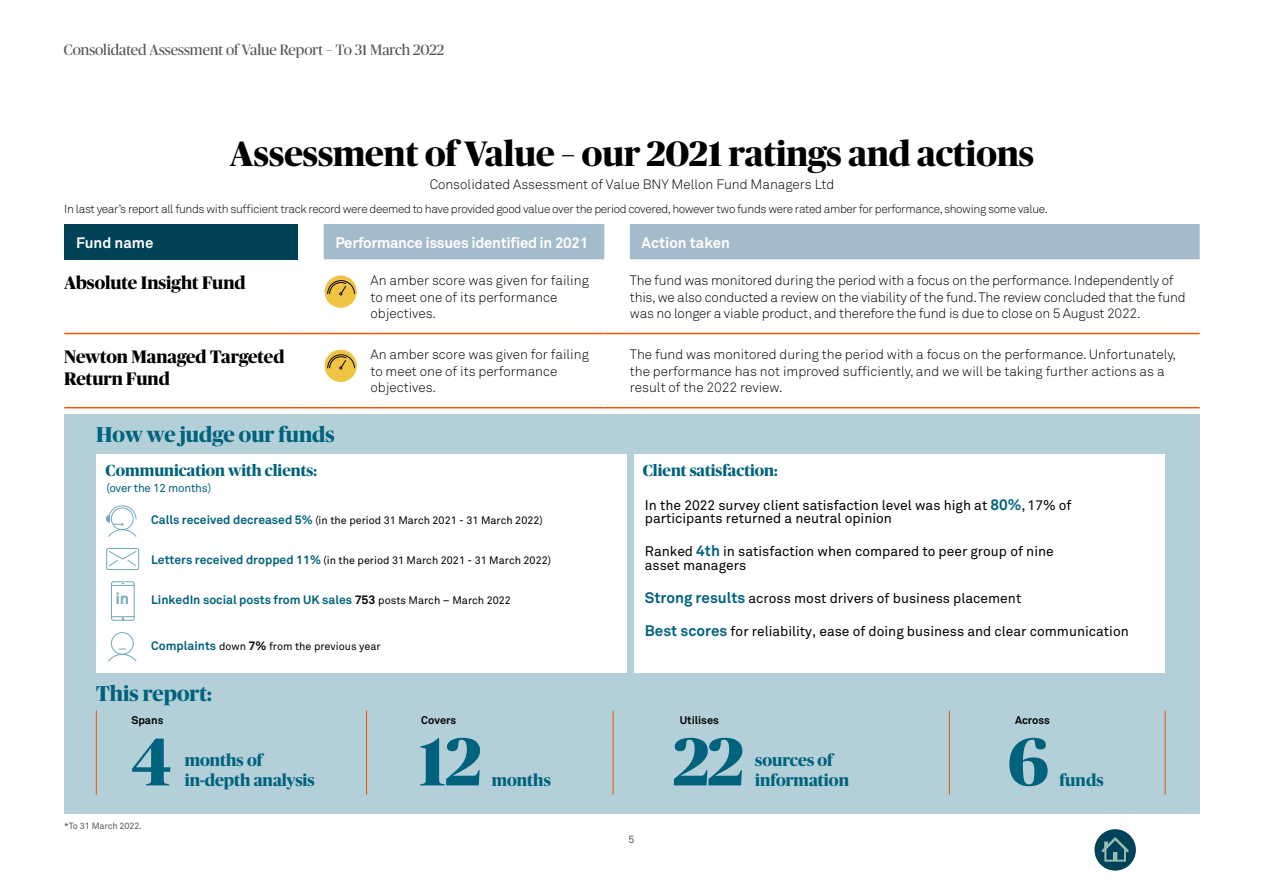
<style>
.page{position:relative;width:1263px;height:893px;background:#fff}
.page>*{position:absolute;margin:0;border:0;box-sizing:border-box;transform-origin:0 0}
.t1{font:700 67.5px "Publico Banner";color:#00627d}
.t2{font:700 35.25px "Publico Banner";color:#000}
.t3{font:700 21.45px "Publico Banner";color:#00627d}
.t4{font:700 18px/21.1px "Publico Banner";color:#000}
.t5{font:700 16.8px/20.1px "Publico Banner";color:#00627d}
.t6{font:700 16.05px "Publico Banner";color:#00627d}
.t7{font:700 16.05px "Akkurat Pro";color:#73a8bb}
.t8{font:15px "Publico Banner";color:#575756}
.t9{font:700 15px "Akkurat Pro";letter-spacing:-.02em;color:#fff}
.t10{font:700 15px "Akkurat Pro";color:#fff}
.t11{font:13.8px/13.5px "Akkurat Pro";color:#000}
.t12{font:13.5px/16.5px "Akkurat Light Pro";letter-spacing:-.005em;color:#000}
.t13{font:700 12.15px "Akkurat Pro";color:#00627d}
.t14{font:11.85px "Akkurat Light Pro";letter-spacing:-.03em;color:#000}
.t15{font:11.55px "Akkurat Pro";letter-spacing:-.02em;color:#00627d}
.t16{font:700 11.1px "Akkurat Pro";color:#000}
.t17{font:10.8px "Akkurat Pro";color:#000}
.t18{font:10.5px "Akkurat Pro";color:#575756}
.t19{font:9px "Akkurat Pro";letter-spacing:-.01em;color:#575756}
.s1{font-weight:700;font-size:12.15px;color:#00627d}
.s2{color:#000}
.s3{font-weight:400;font-size:10.8px;color:#000}
.s4{font-weight:700;font-size:12.15px}
.s5{font-weight:700;font-size:15.15px;color:#00627d}
</style>
<div class="page">
<div style="left:64px;top:414px;width:1135px;height:400px;background:#b3d0d8"></div>
<div style="left:635px;top:454px;width:530px;height:219px;background:#fff"></div>
<div style="left:96px;top:454px;width:531px;height:219px;background:#fff"></div>
<hr style="left:366px;top:710px;width:1px;height:84px;background:#ea560d">
<hr style="left:96px;top:710px;width:1px;height:84px;background:#ea560d">
<hr style="left:1165px;top:710px;width:1px;height:84px;background:#ea560d">
<hr style="left:612px;top:710px;width:2px;height:84px;background:#ea560d">
<hr style="left:949px;top:710px;width:1px;height:84px;background:#ea560d">
<svg style="left:106px;top:548px;width:33px;height:22px"></svg>
<svg style="left:106px;top:505px;width:31px;height:32px"></svg>
<svg style="left:108px;top:632px;width:29px;height:30px"></svg>
<svg style="left:111px;top:581px;width:24px;height:40px"></svg>
<div style="left:64px;top:224px;width:234px;height:35px;background:#004258"></div>
<div style="left:324px;top:224px;width:876px;height:35px;background:#a3bbca"></div>
<hr style="left:64px;top:333px;width:234px;height:1px;background:#ea560d">
<svg style="left:298px;top:333px;width:26px;height:1px"></svg>
<hr style="left:324px;top:333px;width:46px;height:1px;background:#ea560d">
<hr style="left:370px;top:333px;width:234px;height:1px;background:#ea560d">
<svg style="left:604px;top:333px;width:26px;height:1px"></svg>
<hr style="left:630px;top:333px;width:570px;height:1px;background:#ea560d">
<hr style="left:64px;top:407px;width:234px;height:1px;background:#ea560d">
<svg style="left:298px;top:407px;width:26px;height:1px"></svg>
<hr style="left:324px;top:407px;width:46px;height:1px;background:#ea560d">
<hr style="left:370px;top:407px;width:234px;height:1px;background:#ea560d">
<svg style="left:604px;top:407px;width:26px;height:1px"></svg>
<hr style="left:630px;top:407px;width:570px;height:1px;background:#ea560d">
<div style="left:324px;top:275px;width:33px;height:33px;background:#f0c343;border-radius:50%"></div>
<div style="left:324px;top:275px;width:34px;height:34px;border:1px solid #fff;border-radius:50%"></div>
<svg style="left:327px;top:280px;width:28px;height:15px"></svg>
<div style="left:324px;top:349px;width:33px;height:33px;background:#f0c343;border-radius:50%"></div>
<div style="left:324px;top:349px;width:34px;height:34px;border:1px solid #fff;border-radius:50%"></div>
<svg style="left:327px;top:354px;width:28px;height:15px"></svg>
<div style="left:1094px;top:829px;width:42px;height:42px;background:#004258;border-radius:50%"></div>
<svg style="left:1101px;top:837px;width:28px;height:25px"></svg>
<p class="t8" style="left:64px;top:39px;width:382px">Consolidated Assessment of Value Report – To 31 March 2022</p>
<h2 class="t2" style="left:230px;top:129px;width:806px">Assessment of Value – our 2021 ratings and actions</h2>
<p class="t12" style="left:430px;top:177px;width:406px">Consolidated Assessment of Value BNY Mellon Fund Managers Ltd</p>
<p class="t14" style="left:64px;top:202px;width:985px">In last year’s report all funds with sufficient track record were deemed to have provided good value over the period covered, however two funds were rated amber for performance, showing some value.</p>
<p class="t10" style="left:76px;top:233px;width:79px">Fund name</p>
<p class="t9" style="left:335px;top:233px;width:254px">Performance issues identified in 2021</p>
<p class="t10" style="left:642px;top:233px;width:90px">Action taken</p>
<h3 class="t4" style="left:64px;top:271px;width:183px">Absolute Insight Fund</h3>
<p class="t12" style="left:370px;top:272px;width:220px">An amber score was given for failing to meet one of its performance objectives.</p>
<p class="t12" style="left:630px;top:272px;width:557px">The fund was monitored during the period with a focus on the performance. Independently of this, we also conducted a review on the viability of the fund. The review concluded that the fund was no longer a viable product, and therefore the fund is due to close on 5 August 2022.</p>
<h3 class="t4" style="left:64px;top:345px;width:222px">Newton Managed Targeted<br>Return Fund</h3>
<p class="t12" style="left:370px;top:347px;width:220px">An amber score was given for failing to meet one of its performance objectives.</p>
<p class="t12" style="left:630px;top:347px;width:548px">The fund was monitored during the period with a focus on the performance. Unfortunately, the performance has not improved sufficiently, and we will be taking further actions as a result of the 2022 review.</p>
<h3 class="t3" style="left:96px;top:419px;width:240px">How we judge our funds</h3>
<p class="t6" style="left:106px;top:459px;width:213px">Communication with clients:</p>
<p class="t15" style="left:106px;top:481px;width:106px">(over the 12 months)</p>
<p class="t17" style="left:151px;top:514px;width:393px"><span class="s1">Calls received decreased 5%</span> (in the period 31 March 2021 - 31 March 2022)</p>
<p class="t17" style="left:151px;top:554px;width:401px"><span class="s1">Letters received dropped 11%</span> (in the period 31 March 2021 - 31 March 2022)</p>
<p class="t7" style="left:115px;top:589px;width:15px">in</p>
<p class="t13" style="left:151px;top:592px;width:361px">LinkedIn social posts from UK sales <span class="s2">753</span> <span class="s3">posts March – March 2022</span></p>
<p class="t17" style="left:151px;top:640px;width:231px"><span class="s1">Complaints</span> down <span class="s4">7%</span> from the previous year</p>
<p class="t6" style="left:643px;top:459px;width:136px">Client satisfaction:</p>
<p class="t11" style="left:645px;top:499px;width:428px">In the 2022 survey client satisfaction level was high at <span class="s5">80%</span>, 17% of participants returned a neutral opinion</p>
<p class="t11" style="left:645px;top:545px;width:410px">Ranked <span class="s5">4th</span> in satisfaction when compared to peer group of nine asset managers</p>
<p class="t11" style="left:645px;top:592px;width:378px"><span class="s5">Strong results</span> across most drivers of business placement</p>
<p class="t11" style="left:645px;top:625px;width:485px"><span class="s5">Best scores</span> for reliability, ease of doing business and clear communication</p>
<h3 class="t3" style="left:96px;top:678px;width:117px">This report:</h3>
<h1 class="t1" style="left:132px;top:714px;width:41px">4</h1>
<p class="t16" style="left:131px;top:713px;width:34px">Spans</p>
<p class="t16" style="left:421px;top:713px;width:37px">Covers</p>
<p class="t16" style="left:680px;top:713px;width:41px">Utilises</p>
<p class="t16" style="left:1015px;top:713px;width:36px">Across</p>
<h1 class="t1" style="left:419px;top:714px;width:64px">12</h1>
<h1 class="t1" style="left:673px;top:714px;width:72px">22</h1>
<h1 class="t1" style="left:1008px;top:714px;width:43px">6</h1>
<p class="t5" style="left:185px;top:749px;width:131px">months of in-depth analysis</p>
<p class="t5" style="left:755px;top:749px;width:79px">sources of</p>
<p class="t5" style="left:755px;top:769px;width:95px">information</p>
<p class="t5" style="left:492px;top:769px;width:61px">months</p>
<p class="t5" style="left:1059px;top:769px;width:46px">funds</p>
<p class="t19" style="left:64px;top:820px;width:79px">*To 31 March 2022.</p>
<p class="t18" style="left:628px;top:833px;width:7px">5</p>
</div>
